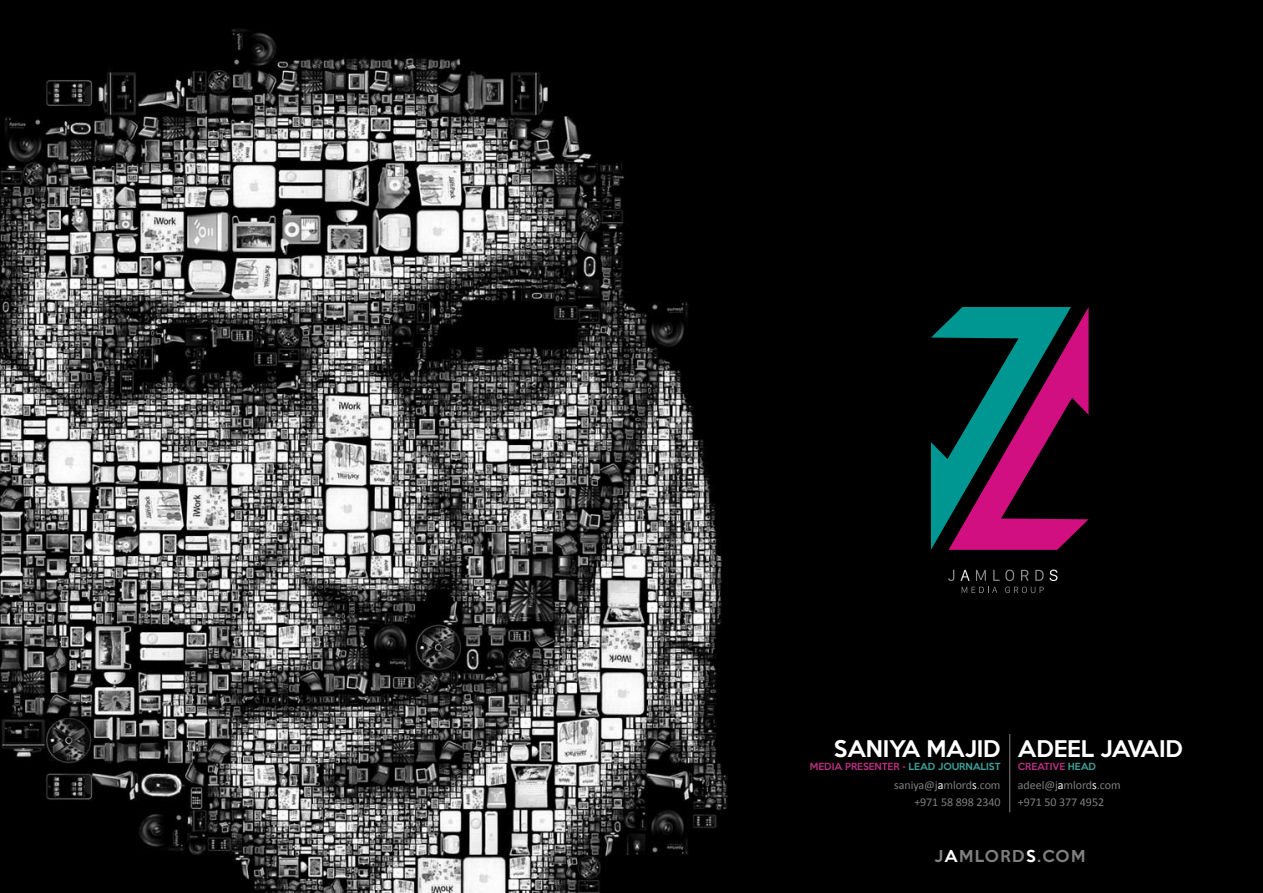
<style>
.page{position:relative;width:1263px;height:893px;background:#fff}
.page>*{position:absolute;margin:0;border:0;box-sizing:border-box;transform-origin:0 0}
.t1{font:500 21px "Keep Calm";letter-spacing:-.005em;color:#fff}
.t2{font:500 15px "Keep Calm";letter-spacing:.095em;color:#808080}
.t3{font:12px "Calibri";letter-spacing:-.005em;color:#808080}
.t4{font:500 9px "Keep Calm";letter-spacing:-.005em;color:#b52f7e}
.s1{color:#3d9f97}
.s2{color:#fff}
</style>
<div class="page">
<img style="left:0;top:0;width:1263px;height:893px">
<svg style="left:948px;top:570px;width:6px;height:11px"></svg>
<svg style="left:960px;top:570px;width:10px;height:11px"></svg>
<svg style="left:976px;top:570px;width:10px;height:11px"></svg>
<svg style="left:993px;top:570px;width:21px;height:11px"></svg>
<svg style="left:1021px;top:570px;width:7px;height:11px"></svg>
<svg style="left:1035px;top:570px;width:22px;height:11px"></svg>
<svg style="left:962px;top:587px;width:35px;height:6px"></svg>
<svg style="left:1005px;top:587px;width:39px;height:6px"></svg>
<svg style="left:931px;top:307px;width:157px;height:243px;background:#382c49"></svg>
<hr style="left:1009px;top:734px;width:1px;height:78px;background:#808080">
<h1 class="t1" style="left:834px;top:731px;width:350px">SANIYA MAJID ADEEL JAVAID</h1>
<p class="t4" style="left:810px;top:759px;width:192px">MEDIA PRESENTER - <span class="s1">LEAD JOURNALIST</span></p>
<p class="t4" style="left:1018px;top:759px;width:80px">CREATIVE <span class="s1">HEAD</span></p>
<p class="t3" style="left:894px;top:778px;width:108px">saniya@j<span class="s2">a</span>mlord<span class="s2">s</span>.com</p>
<p class="t3" style="left:1018px;top:778px;width:104px">adeel@j<span class="s2">a</span>mlord<span class="s2">s</span>.com</p>
<p class="t3" style="left:914px;top:794px;width:88px">+971 58 898 2340</p>
<p class="t3" style="left:1018px;top:794px;width:88px">+971 50 377 4952</p>
<p class="t2" style="left:935px;top:843px;width:152px">J<span class="s2">A</span>MLORD<span class="s2">S</span>.COM</p>
</div>
